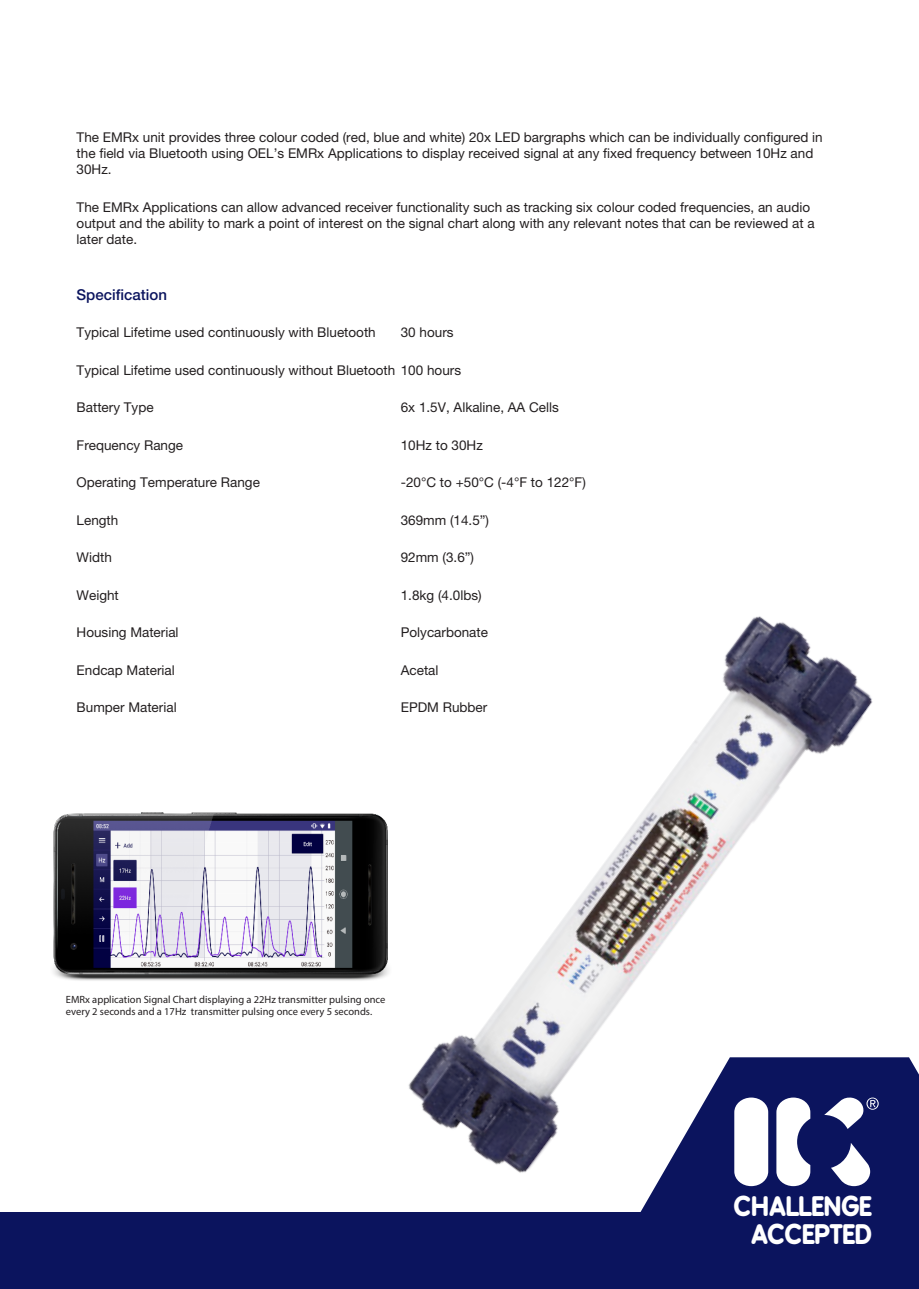
<style>
.page{position:relative;width:919px;height:1289px;background:#fff}
.page>*{position:absolute;margin:0;border:0;box-sizing:border-box;transform-origin:0 0}
.t1{font:700 25.5px/28.8px "B Preplay";letter-spacing:-.005em;color:#fff;text-align:right}
.t2{font:500 15px "Helvetica Neue LT Pro";color:#0b145e}
.t3{font:13.5px/16.2px "Helvetica Neue LT Pro";color:#231f20}
.t4{font:10.5px "Myriad Pro";color:#231f20}
</style>
<div class="page">
<div style="left:0;top:1212px;width:918px;height:76px;background:#0b145e"></div>
<img style="left:53px;top:812px;width:285px;height:169px">
<img style="left:338px;top:616px;width:580px;height:596px">
<p class="t3" style="left:77px;top:129px;width:747px">The EMRx unit provides three colour coded (red, blue and white) 20x LED bargraphs which can be individually configured in the field via Bluetooth using OEL’s EMRx Applications to display received signal at any fixed frequency between 10Hz and<br>30Hz.</p>
<p class="t3" style="left:77px;top:198px;width:739px">The EMRx Applications can allow advanced receiver functionality such as tracking six colour coded frequencies, an audio output and the ability to mark a point of interest on the signal chart along with any relevant notes that can be reviewed at a later date.</p>
<p class="t2" style="left:77px;top:286px;width:92px">Specification</p>
<p class="t3" style="left:77px;top:324px;width:301px">Typical Lifetime used continuously with Bluetooth</p>
<p class="t3" style="left:401px;top:324px;width:54px">30 hours</p>
<p class="t3" style="left:77px;top:362px;width:386px">Typical Lifetime used continuously without Bluetooth 100 hours</p>
<p class="t3" style="left:77px;top:399px;width:79px">Battery Type</p>
<p class="t3" style="left:401px;top:399px;width:160px">6x 1.5V, Alkaline, AA Cells</p>
<p class="t3" style="left:77px;top:437px;width:108px">Frequency Range</p>
<p class="t3" style="left:401px;top:437px;width:83px">10Hz to 30Hz</p>
<p class="t3" style="left:77px;top:474px;width:185px">Operating Temperature Range</p>
<p class="t3" style="left:401px;top:474px;width:187px">-20°C to +50°C (-4°F to 122°F)</p>
<p class="t3" style="left:77px;top:512px;width:43px">Length</p>
<p class="t3" style="left:401px;top:512px;width:90px">369mm (14.5”)</p>
<p class="t3" style="left:77px;top:549px;width:37px">Width</p>
<p class="t3" style="left:401px;top:549px;width:75px">92mm (3.6”)</p>
<p class="t3" style="left:77px;top:586px;width:44px">Weight</p>
<p class="t3" style="left:401px;top:586px;width:82px">1.8kg (4.0lbs)</p>
<p class="t3" style="left:77px;top:624px;width:104px">Housing Material</p>
<p class="t3" style="left:401px;top:624px;width:89px">Polycarbonate</p>
<p class="t3" style="left:77px;top:661px;width:100px">Endcap Material</p>
<p class="t3" style="left:401px;top:661px;width:39px">Acetal</p>
<p class="t3" style="left:77px;top:699px;width:102px">Bumper Material</p>
<p class="t3" style="left:401px;top:699px;width:88px">EPDM Rubber</p>
<p class="t4" style="left:66px;top:992px;width:321px">EMRx application Signal Chart displaying a 22Hz transmitter pulsing once</p>
<p class="t4" style="left:66px;top:1005px;width:308px">every 2 seconds and a 17Hz transmitter pulsing once every 5 seconds.</p>
<p class="t1" style="left:733px;top:1191px;width:140px">CHALLENGE<br>ACCEPTED</p>
</div>
